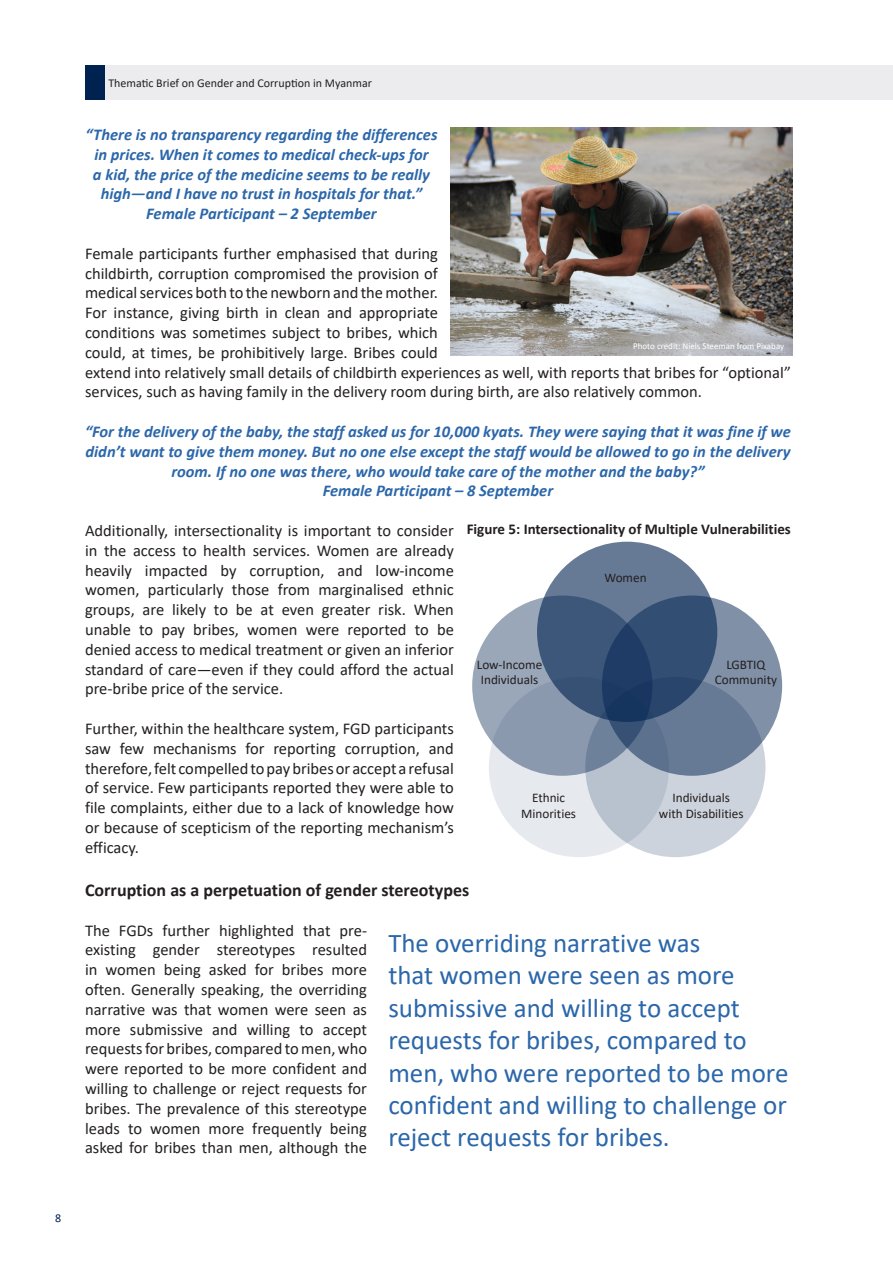
<style>
.page{position:relative;width:893px;height:1263px;background:#fff}
.page>*{position:absolute;margin:0;border:0;box-sizing:border-box;transform-origin:0 0}
.t1{font:27px/32.4px "Calibri";color:#2b67aa}
.Heading_2{font:700 18px "Calibri";color:#231f20}
.t2{font:16.5px/19.8px "Calibri";color:#231f20;text-align:justify}
.t3{font:italic 700 16.5px/19.8px "Calibri";color:#2b67aa;text-align:center}
.t4{font:700 15px "Calibri";color:#231f20}
.t5{font:13.2px/15.9px "Calibri";color:#231f20;text-align:center}
.t6{font:12px "Calibri";color:#231f20}
.t7{font:12px "Calibri";color:#002250}
.t8{font:9px "Calibri";color:#fff}
</style>
<div class="page">
<div style="left:104px;top:65px;width:789px;height:34px;background:#ececee"></div>
<div style="left:85px;top:65px;width:19px;height:34px;background:#002250"></div>
<div style="left:537px;top:542px;width:180px;height:180px;background:#667a96;border-radius:50%"></div>
<svg style="left:602px;top:595px;width:180px;height:181px;background:#5b708e"></svg>
<svg style="left:472px;top:595px;width:180px;height:181px;background:#627793"></svg>
<svg style="left:489px;top:677px;width:180px;height:180px;background:#aeb8c6"></svg>
<svg style="left:585px;top:677px;width:180px;height:180px;background:#8e9cb0"></svg>
<img style="left:451px;top:128px;width:341px;height:227px">
<p class="t7" style="left:55px;top:1210px;width:8px">8</p>
<p class="t6" style="left:108px;top:74px;width:265px">Thematic Brief on Gender and Corruption in Myanmar</p>
<p class="t3" style="left:86px;top:124px;width:353px">“There is no transparency regarding the differences in prices. When it comes to medical check-ups for<br>a kid, the price of the medicine seems to be really high—and I have no trust in hospitals for that.”</p>
<p class="t3" style="left:146px;top:203px;width:232px">Female Participant – 2 September</p>
<p class="t2" style="left:85px;top:243px;width:707px;text-align:left">Female participants further emphasised that during<br>childbirth, corruption compromised the provision of<br>medical services both to the newborn and the mother.<br>For instance, giving birth in clean and appropriate<br>conditions was sometimes subject to bribes, which<br>could, at times, be prohibitively large. Bribes could<br>extend into relatively small details of childbirth experiences as well, with reports that bribes for “optional” services, such as having family in the delivery room during birth, are also relatively common.</p>
<p class="t3" style="left:85px;top:421px;width:707px">“For the delivery of the baby, the staff asked us for 10,000 kyats. They were saying that it was fine if we didn’t want to give them money. But no one else except the staff would be allowed to go in the delivery room. If no one was there, who would take care of the mother and the baby?”</p>
<p class="t3" style="left:323px;top:480px;width:232px">Female Participant – 8 September</p>
<p class="t2" style="left:85px;top:520px;width:370px">Additionally, intersectionality is important to consider in the access to health services. Women are already heavily impacted by corruption, and low-income women, particularly those from marginalised ethnic groups, are likely to be at even greater risk. When unable to pay bribes, women were reported to be denied access to medical treatment or given an inferior standard of care—even if they could afford the actual pre-bribe price of the service.</p>
<p class="t2" style="left:85px;top:718px;width:370px">Further, within the healthcare system, FGD participants saw few mechanisms for reporting corruption, and therefore, felt compelled to pay bribes or accept a refusal of service. Few participants reported they were able to file complaints, either due to a lack of knowledge how or because of scepticism of the reporting mechanism’s efficacy.</p>
<p class="Heading_2" style="left:85px;top:877px;width:386px">Corruption as a perpetuation of gender stereotypes</p>
<p class="t2" style="left:85px;top:920px;width:284px">The FGDs further highlighted that pre&shy;existing gender stereotypes resulted in women being asked for bribes more often. Generally speaking, the overriding narrative was that women were seen as more submissive and willing to accept requests for bribes, compared to men, who were reported to be more confident and willing to challenge or reject requests for bribes. The prevalence of this stereotype leads to women more frequently being asked for bribes than men, although the</p>
<p class="t1" style="left:388px;top:926px;width:402px">The overriding narrative was<br>that women were seen as more submissive and willing to accept requests for bribes, compared to men, who were reported to be more confident and willing to challenge or reject requests for bribes.</p>
<p class="t8" style="left:633px;top:339px;width:153px">Photo credit: Niels Steeman from Pixabay</p>
<p class="t4" style="left:467px;top:519px;width:326px">Figure 5: Intersectionality of Multiple Vulnerabilities</p>
<p class="t5" style="left:604px;top:569px;width:44px">Women</p>
<p class="t5" style="left:715px;top:656px;width:64px">LGBTIQ<br>Community</p>
<p class="t5" style="left:477px;top:656px;width:67px;text-align:left">Low-Income<br>Individuals</p>
<p class="t5" style="left:521px;top:789px;width:57px">Ethnic<br>Minorities</p>
<p class="t5" style="left:659px;top:789px;width:86px">Individuals with Disabilities</p>
</div>
